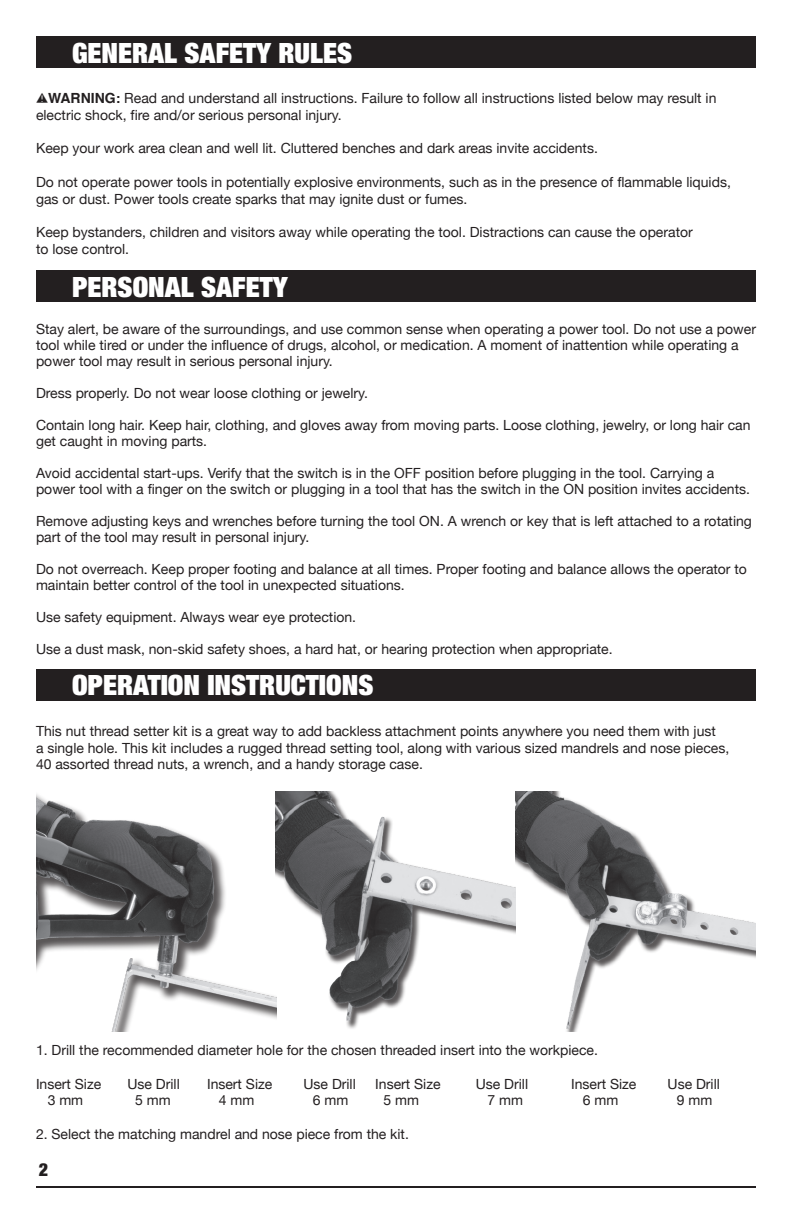
<style>
.page{position:relative;width:792px;height:1224px;background:#fff}
.page>*{position:absolute;margin:0;border:0;box-sizing:border-box;transform-origin:0 0}
.t1{font:900 expanded 28px "Helvetica Neue";color:#fff}
.t2{font:900 condensed 18px "Helvetica Neue";color:#231f20}
.t3{font:14px/16px "Helvetica Neue";color:#231f20}
.s1{font-family:"Helvetica";font-weight:700}
</style>
<div class="page">
<hr style="left:36px;top:1186px;width:720px;height:2px;background:#231f20">
<div style="left:36px;top:36px;width:720px;height:32px;background:#231f20"></div>
<div style="left:36px;top:270px;width:720px;height:32px;background:#231f20"></div>
<div style="left:36px;top:669px;width:720px;height:31px;background:#231f20"></div>
<img style="left:36px;top:791px;width:720px;height:240px">
<p class="t1" style="left:72px;top:35px;width:282px">GENERAL SAFETY RULES</p>
<p class="t3" style="left:36px;top:90px;width:682px;line-height:16.8px;text-indent:12px"><span class="s1">WARNING:</span> Read and understand all instructions. Failure to follow all instructions listed below may result in electric shock, fire and/or serious personal injury.</p>
<p class="t3" style="left:36px;top:141px;width:563px">Keep your work area clean and well lit. Cluttered benches and dark areas invite accidents.</p>
<p class="t3" style="left:36px;top:175px;width:696px">Do not operate power tools in potentially explosive environments, such as in the presence of flammable liquids,</p>
<p class="t3" style="left:36px;top:192px;width:433px">gas or dust. Power tools create sparks that may ignite dust or fumes.</p>
<p class="t3" style="left:36px;top:225px;width:658px">Keep bystanders, children and visitors away while operating the tool. Distractions can cause the operator</p>
<p class="t3" style="left:36px;top:242px;width:95px">to lose control.</p>
<p class="t1" style="left:72px;top:269px;width:217px">PERSONAL SAFETY</p>
<p class="t3" style="left:36px;top:322px;width:722px">Stay alert, be aware of the surroundings, and use common sense when operating a power tool. Do not use a power tool while tired or under the influence of drugs, alcohol, or medication. A moment of inattention while operating a power tool may result in serious personal injury.</p>
<p class="t3" style="left:36px;top:386px;width:334px">Dress properly. Do not wear loose clothing or jewelry.</p>
<p class="t3" style="left:36px;top:418px;width:716px">Contain long hair. Keep hair, clothing, and gloves away from moving parts. Loose clothing, jewelry, or long hair can get caught in moving parts.</p>
<p class="t3" style="left:36px;top:466px;width:716px">Avoid accidental start-ups. Verify that the switch is in the OFF position before plugging in the tool. Carrying a power tool with a finger on the switch or plugging in a tool that has the switch in the ON position invites accidents.</p>
<p class="t3" style="left:36px;top:514px;width:717px">Remove adjusting keys and wrenches before turning the tool ON. A wrench or key that is left attached to a rotating part of the tool may result in personal injury.</p>
<p class="t3" style="left:36px;top:562px;width:712px">Do not overreach. Keep proper footing and balance at all times. Proper footing and balance allows the operator to maintain better control of the tool in unexpected situations.</p>
<p class="t3" style="left:36px;top:610px;width:322px">Use safety equipment. Always wear eye protection.</p>
<p class="t3" style="left:36px;top:642px;width:578px">Use a dust mask, non-skid safety shoes, a hard hat, or hearing protection when appropriate.</p>
<p class="t1" style="left:72px;top:668px;width:303px">OPERATION INSTRUCTIONS</p>
<p class="t3" style="left:36px;top:724px;width:681px">This nut thread setter kit is a great way to add backless attachment points anywhere you need them with just</p>
<p class="t3" style="left:36px;top:740px;width:695px">a single hole. This kit includes a rugged thread setting tool, along with various sized mandrels and nose pieces,</p>
<p class="t3" style="left:36px;top:757px;width:388px">40 assorted thread nuts, a wrench, and a handy storage case.</p>
<p class="t3" style="left:36px;top:1043px;width:563px">1. Drill the recommended diameter hole for the chosen threaded insert into the workpiece.</p>
<p class="t3" style="left:36px;top:1076px;width:67px">Insert Size</p>
<p class="t3" style="left:127px;top:1076px;width:54px">Use Drill</p>
<p class="t3" style="left:207px;top:1076px;width:67px">Insert Size</p>
<p class="t3" style="left:304px;top:1076px;width:54px">Use Drill</p>
<p class="t3" style="left:375px;top:1076px;width:67px">Insert Size</p>
<p class="t3" style="left:476px;top:1076px;width:54px">Use Drill</p>
<p class="t3" style="left:571px;top:1076px;width:67px">Insert Size</p>
<p class="t3" style="left:668px;top:1076px;width:54px">Use Drill</p>
<p class="t3" style="left:48px;top:1093px;width:37px">3 mm</p>
<p class="t3" style="left:135px;top:1093px;width:37px">5 mm</p>
<p class="t3" style="left:219px;top:1093px;width:37px">4 mm</p>
<p class="t3" style="left:313px;top:1093px;width:37px">6 mm</p>
<p class="t3" style="left:383px;top:1093px;width:37px">5 mm</p>
<p class="t3" style="left:487px;top:1093px;width:37px">7 mm</p>
<p class="t3" style="left:583px;top:1093px;width:37px">6 mm</p>
<p class="t3" style="left:677px;top:1093px;width:37px">9 mm</p>
<p class="t3" style="left:36px;top:1127px;width:374px">2. Select the matching mandrel and nose piece from the kit.</p>
<p class="t2" style="left:39px;top:1158px;width:11px">2</p>
</div>
